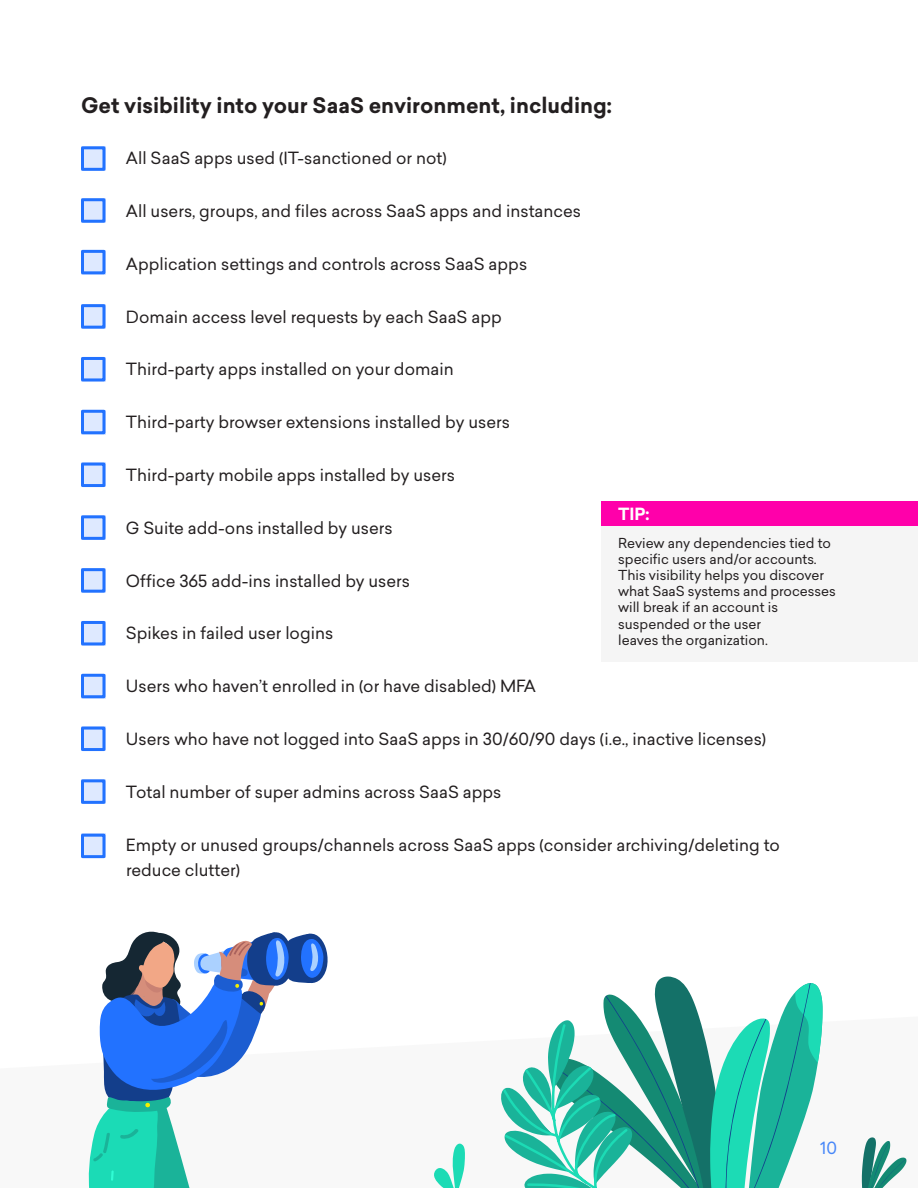
<style>
.page{position:relative;width:918px;height:1188px;background:#fff}
.page>*{position:absolute;margin:0;border:0;box-sizing:border-box;transform-origin:0 0}
.t1{font:700 21px "Sailec";color:#231f20}
.t2{font:16.5px/25.8px "Sailec";color:#231f20}
.t3{font:700 16.5px "Sailec";color:#fff}
.t4{font:16.5px "Sailec";color:#2272ff}
.t5{font:13.5px/16.2px "Sailec";color:#231f20}
</style>
<div class="page">
<svg style="left:88px;top:931px;width:240px;height:257px"></svg>
<svg style="left:501px;top:977px;width:322px;height:211px"></svg>
<svg style="left:434px;top:1144px;width:31px;height:44px"></svg>
<svg style="left:862px;top:1137px;width:44px;height:51px"></svg>
<div style="left:602px;top:501px;width:316px;height:161px;background:#f5f5f5"></div>
<div style="left:602px;top:502px;width:316px;height:24px;background:#f0a"></div>
<div style="left:81px;top:146px;width:24px;height:25px;background:#dee9ff"></div>
<div style="left:81px;top:146px;width:24px;height:25px;border:3px solid #2272ff"></div>
<div style="left:81px;top:198px;width:24px;height:25px;background:#dee9ff"></div>
<div style="left:81px;top:198px;width:24px;height:25px;border:3px solid #2272ff"></div>
<div style="left:81px;top:250px;width:24px;height:24px;background:#dee9ff"></div>
<div style="left:81px;top:250px;width:24px;height:24px;border:3px solid #2272ff"></div>
<div style="left:81px;top:304px;width:24px;height:25px;background:#dee9ff"></div>
<div style="left:81px;top:304px;width:24px;height:25px;border:3px solid #2272ff"></div>
<div style="left:81px;top:357px;width:24px;height:24px;background:#dee9ff"></div>
<div style="left:81px;top:357px;width:24px;height:24px;border:3px solid #2272ff"></div>
<div style="left:81px;top:410px;width:24px;height:24px;background:#dee9ff"></div>
<div style="left:81px;top:410px;width:24px;height:24px;border:3px solid #2272ff"></div>
<div style="left:81px;top:463px;width:24px;height:24px;background:#dee9ff"></div>
<div style="left:81px;top:463px;width:24px;height:24px;border:3px solid #2272ff"></div>
<div style="left:81px;top:515px;width:24px;height:25px;background:#dee9ff"></div>
<div style="left:81px;top:515px;width:24px;height:25px;border:3px solid #2272ff"></div>
<div style="left:81px;top:568px;width:24px;height:25px;background:#dee9ff"></div>
<div style="left:81px;top:568px;width:24px;height:25px;border:3px solid #2272ff"></div>
<div style="left:81px;top:621px;width:24px;height:24px;background:#dee9ff"></div>
<div style="left:81px;top:621px;width:24px;height:24px;border:3px solid #2272ff"></div>
<div style="left:81px;top:674px;width:24px;height:24px;background:#dee9ff"></div>
<div style="left:81px;top:674px;width:24px;height:24px;border:3px solid #2272ff"></div>
<div style="left:81px;top:727px;width:24px;height:24px;background:#dee9ff"></div>
<div style="left:81px;top:727px;width:24px;height:24px;border:3px solid #2272ff"></div>
<div style="left:81px;top:779px;width:24px;height:25px;background:#dee9ff"></div>
<div style="left:81px;top:779px;width:24px;height:25px;border:3px solid #2272ff"></div>
<div style="left:81px;top:834px;width:24px;height:24px;background:#dee9ff"></div>
<div style="left:81px;top:834px;width:24px;height:24px;border:3px solid #2272ff"></div>
<p class="t1" style="left:81px;top:90px;width:533px">Get visibility into your SaaS environment, including:</p>
<p class="t2" style="left:126px;top:145px;width:322px">All SaaS apps used (IT-sanctioned or not)</p>
<p class="t2" style="left:126px;top:198px;width:457px">All users, groups, and files across SaaS apps and instances</p>
<p class="t2" style="left:126px;top:251px;width:403px">Application settings and controls across SaaS apps</p>
<p class="t2" style="left:126px;top:304px;width:377px">Domain access level requests by each SaaS app</p>
<p class="t2" style="left:126px;top:356px;width:329px">Third-party apps installed on your domain</p>
<p class="t2" style="left:126px;top:409px;width:385px">Third-party browser extensions installed by users</p>
<p class="t2" style="left:126px;top:462px;width:330px">Third-party mobile apps installed by users</p>
<p class="t2" style="left:126px;top:515px;width:268px">G Suite add-ons installed by users</p>
<p class="t2" style="left:126px;top:568px;width:286px">Office 365 add-ins installed by users</p>
<p class="t2" style="left:126px;top:620px;width:209px">Spikes in failed user logins</p>
<p class="t2" style="left:126px;top:673px;width:412px">Users who haven’t enrolled in (or have disabled) MFA</p>
<p class="t2" style="left:126px;top:726px;width:642px">Users who have not logged into SaaS apps in 30/60/90 days (i.e., inactive licenses)</p>
<p class="t2" style="left:126px;top:779px;width:377px">Total number of super admins across SaaS apps</p>
<p class="t2" style="left:126px;top:832px;width:656px">Empty or unused groups/channels across SaaS apps (consider archiving/deleting to reduce clutter)</p>
<p class="t3" style="left:618px;top:502px;width:33px">TIP:</p>
<p class="t5" style="left:618px;top:534px;width:219px">Review any dependencies tied to specific users and/or accounts.<br>This visibility helps you discover what SaaS systems and processes will break if an account is suspended or the user<br>leaves the organization.</p>
<p class="t4" style="left:820px;top:1136px;width:18px">10</p>
</div>
